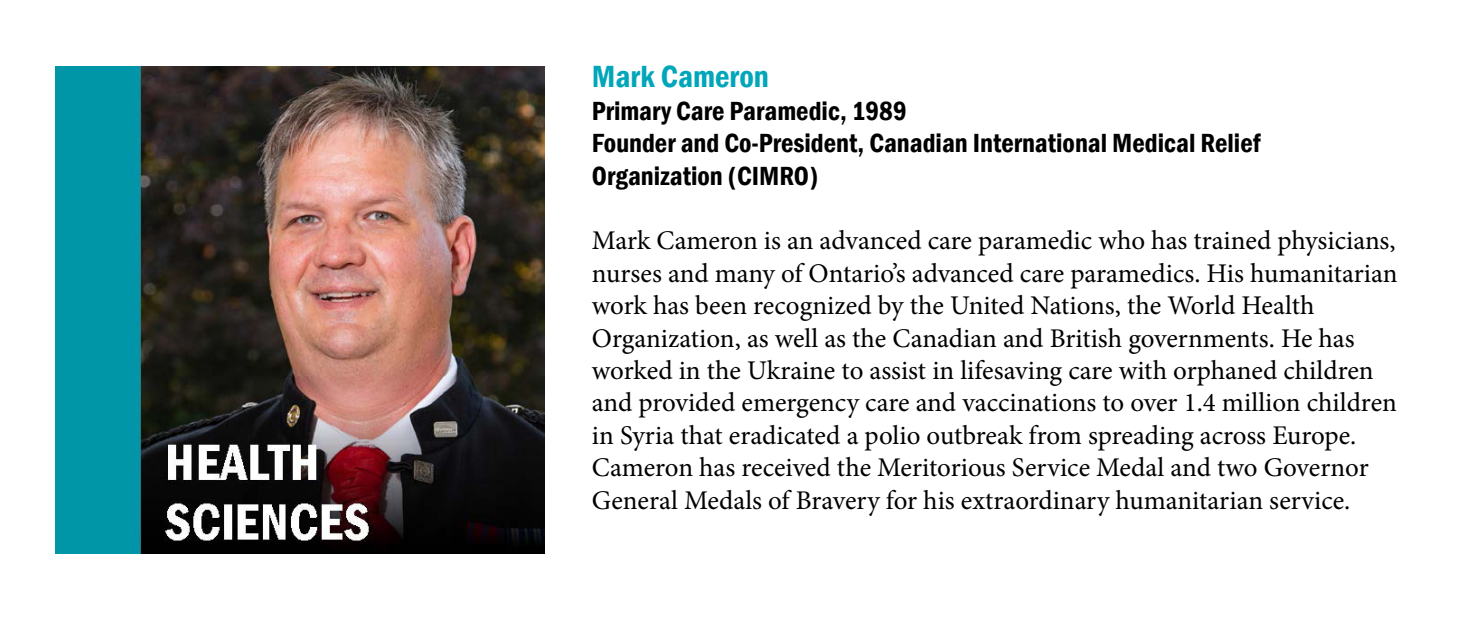
<style>
.page{position:relative;width:1463px;height:630px;background:#fff}
.page>*{position:absolute;margin:0;border:0;box-sizing:border-box;transform-origin:0 0}
.t1{font:600 condensed 31.5px "Franklin Gothic";color:#00a6b9}
.t2{font:27px/32.4px "Minion Pro";color:#000;text-align:justify}
.t3{font:600 condensed 27px "Franklin Gothic";color:#000}
</style>
<div class="page">
<img style="left:55px;top:66px;width:489px;height:488px">
<p class="t1" style="left:592px;top:56px;width:179px">Mark Cameron</p>
<p class="t3" style="left:592px;top:93px;width:316px">Primary Care Paramedic, 1989</p>
<p class="t3" style="left:592px;top:125px;width:670px">Founder and Co-President, Canadian International Medical Relief</p>
<p class="t3" style="left:592px;top:157px;width:228px">Organization (CIMRO)</p>
<p class="t2" style="left:592px;top:225px;width:807px">Mark Cameron is an advanced care paramedic who has trained physicians, nurses and many of Ontario’s advanced care paramedics. His humanitarian work has been recognized by the United Nations, the World Health</p>
<p class="t2" style="left:592px;top:322px;width:806px;text-align:left">Organization, as well as the Canadian and British governments. He has worked in the Ukraine to assist in lifesaving care with orphaned children and provided emergency care and vaccinations to over 1.4 million children in Syria that eradicated a polio outbreak from spreading across Europe.<br>Cameron has received the Meritorious Service Medal and two Governor General Medals of Bravery for his extraordinary humanitarian service.</p>
</div>
